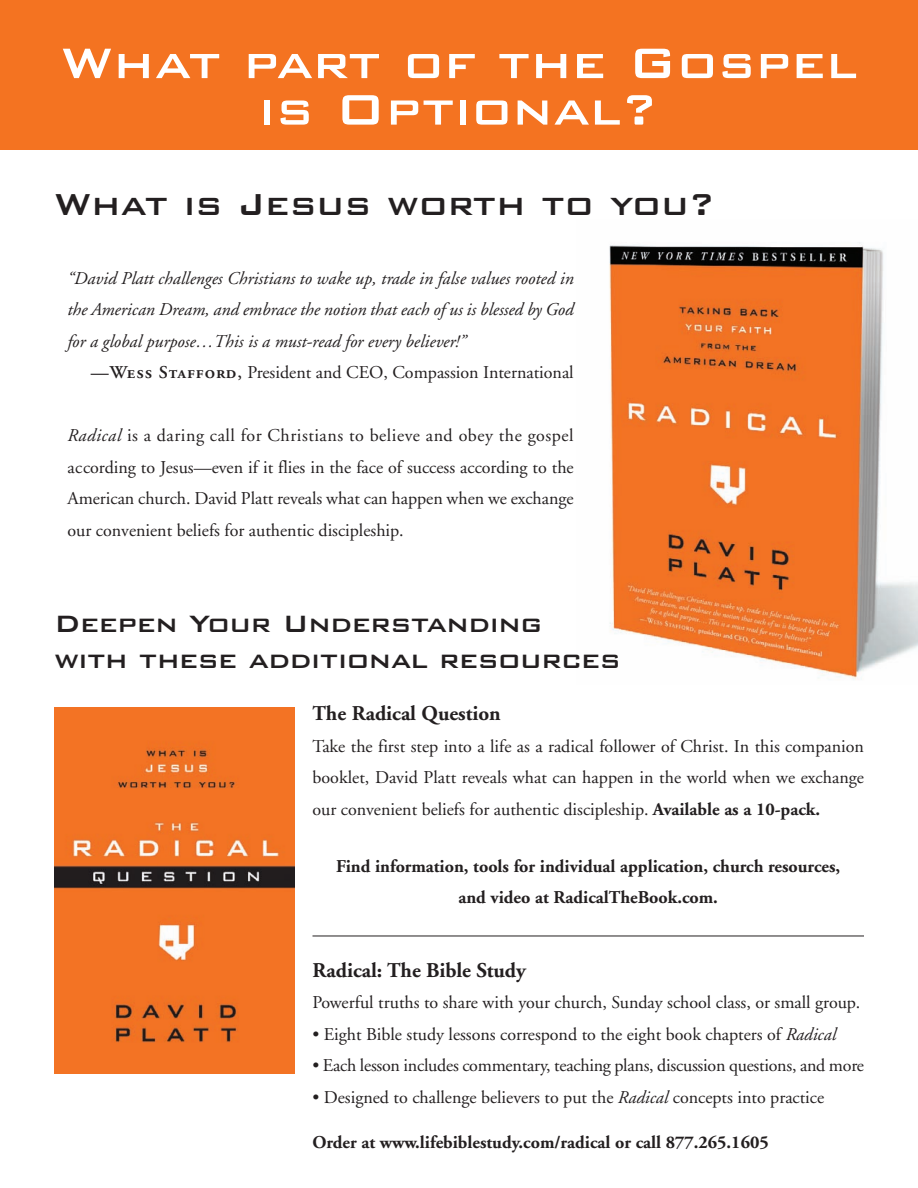
<style>
.page{position:relative;width:918px;height:1188px;background:#fff}
.page>*{position:absolute;margin:0;border:0;box-sizing:border-box;transform-origin:0 0}
.t1{font:500 57px/46.5px "Bank Gothic BT";color:#fff;text-align:center}
.t2{font:500 40.5px "Bank Gothic BT";color:#231f20}
.t3{font:500 31.5px/36px "Bank Gothic BT";letter-spacing:-.015em;color:#231f20}
.t4{font:700 21px "Adobe Garamond";color:#231f20}
.t5{font:18px/31.5px "Adobe Garamond";color:#231f20;text-align:justify}
.t6{font:italic 18px/31.5px "Adobe Garamond";color:#231f20;text-align:justify}
.t7{font:700 18px/31.5px "Adobe Garamond";color:#231f20;text-align:center}
.s1{font-family:"Adobe Garamond Semibold SC"}
.s2{font-style:italic}
.s3{font-weight:700}
</style>
<div class="page">
<img style="left:609px;top:242px;width:309px;height:438px">
<div style="left:0;top:0;width:918px;height:150px;background:#f47321"></div>
<img style="left:55px;top:708px;width:239px;height:366px">
<hr style="left:312px;top:936px;width:552px;height:1px;background:#231f20">
<h1 class="t1" style="left:61px;top:35px;width:798px">What part of the Gospel is Optional?</h1>
<h2 class="t2" style="left:54px;top:177px;width:663px">What is Jesus worth to you?</h2>
<p class="t6" style="left:68px;top:264px;width:508px">“David Platt challenges Christians to wake up, trade in false values rooted in the American Dream, and embrace the notion that each of us is blessed by God for a global purpose…This is a must-read for every believer!”</p>
<p class="t5" style="left:91px;top:358px;width:484px"><span class="s1">—Wess Stafford,</span> President and CEO, Compassion International</p>
<p class="t5" style="left:67px;top:421px;width:508px"><span class="s2">Radical</span> is a daring call for Christians to believe and obey the gospel according to Jesus—even if it flies in the face of success according to the American church. David Platt reveals what can happen when we exchange our convenient beliefs for authentic discipleship.</p>
<h3 class="t3" style="left:54px;top:603px;width:568px">Deepen Your Understanding with these additional resources</h3>
<p class="t4" style="left:312px;top:705px;width:190px">The Radical Question</p>
<p class="t5" style="left:312px;top:732px;width:553px">Take the first step into a life as a radical follower of Christ. In this companion booklet, David Platt reveals what can happen in the world when we exchange our convenient beliefs for authentic discipleship. <span class="s3">Available as a 10-pack.</span></p>
<p class="t7" style="left:336px;top:852px;width:505px">Find information, tools for individual application, church resources, and video at RadicalTheBook.com.</p>
<p class="t4" style="left:312px;top:961px;width:215px">Radical: The Bible Study</p>
<p class="t5" style="left:312px;top:988px;width:549px">Powerful truths to share with your church, Sunday school class, or small group.</p>
<p class="t5" style="left:312px;top:1020px;width:525px">• Eight Bible study lessons correspond to the eight book chapters of <span class="s2">Radical</span></p>
<p class="t5" style="left:312px;top:1051px;width:553px">• Each lesson includes commentary, teaching plans, discussion questions, and more</p>
<p class="t5" style="left:312px;top:1083px;width:513px">• Designed to challenge believers to put the <span class="s2">Radical</span> concepts into practice</p>
<p class="t7" style="left:312px;top:1128px;width:458px">Order at www.lifebiblestudy.com/radical or call 877.265.1605</p>
</div>
